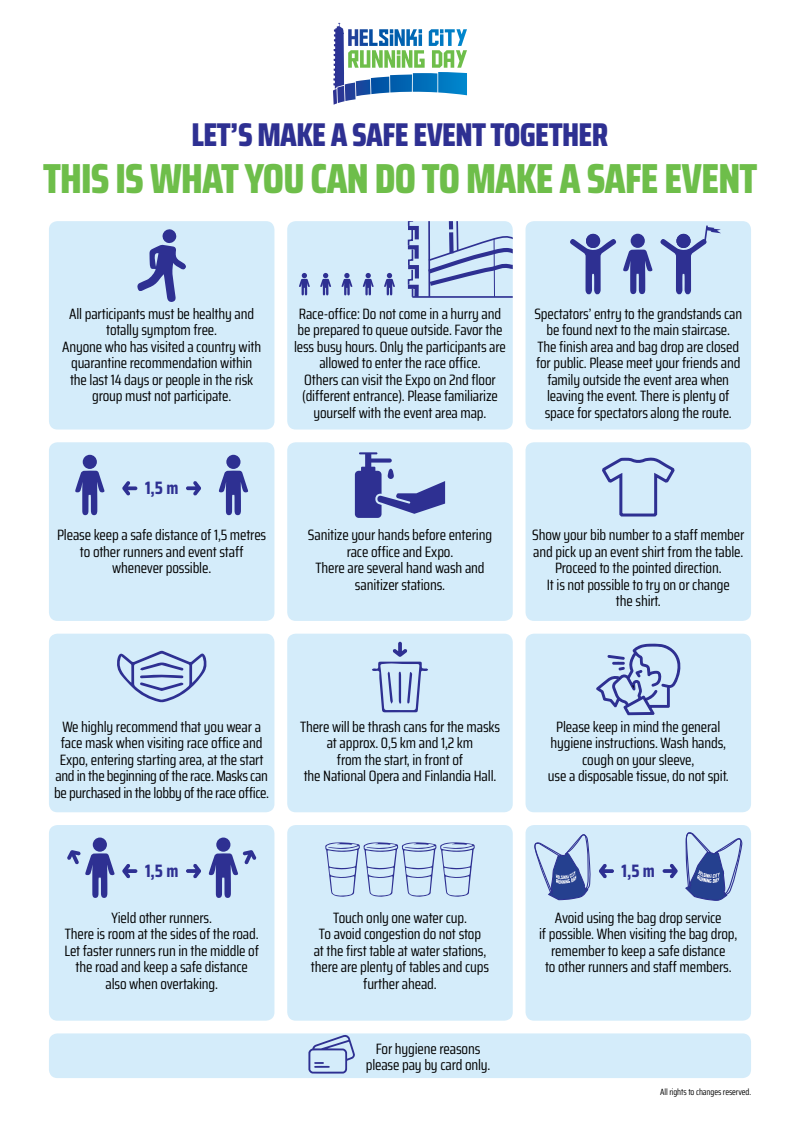
<style>
.page{position:relative;width:800px;height:1127px;background:#fff}
.page>*{position:absolute;margin:0;border:0;box-sizing:border-box;transform-origin:0 0}
.t1{font:800 42px "Saira Condensed";letter-spacing:-.02em;color:#6ebe4a}
.t2{font:800 33px "Saira Condensed";letter-spacing:-.02em;color:#2e3092}
.t3{font:700 18px "Saira Condensed";color:#2e3092}
.t4{font:15px/16.5px "Saira Condensed";letter-spacing:-.01em;color:#000;text-align:center}
.t5{font:9px "Saira Condensed";letter-spacing:-.01em;color:#000}
</style>
<div class="page">
<svg style="left:333px;top:23px;width:134px;height:82px"></svg>
<div style="left:49px;top:221px;width:225px;height:208px;background:#d4ecfa;border-radius:9px"></div>
<div style="left:287px;top:221px;width:225px;height:208px;background:#d4ecfa;border-radius:9px"></div>
<svg style="left:407px;top:221px;width:105px;height:76px"></svg>
<hr style="left:412px;top:296px;width:100px;height:2px;background:#2e3092">
<div style="left:287px;top:442px;width:225px;height:179px;background:#d4ecfa;border-radius:9px"></div>
<div style="left:525px;top:442px;width:225px;height:179px;background:#d4ecfa;border-radius:9px"></div>
<div style="left:287px;top:634px;width:225px;height:178px;background:#d4ecfa;border-radius:9px"></div>
<div style="left:525px;top:634px;width:225px;height:178px;background:#d4ecfa;border-radius:9px"></div>
<div style="left:49px;top:825px;width:225px;height:195px;background:#d4ecfa;border-radius:9px"></div>
<div style="left:287px;top:825px;width:225px;height:195px;background:#d4ecfa;border-radius:9px"></div>
<div style="left:525px;top:825px;width:225px;height:195px;background:#d4ecfa;border-radius:9px"></div>
<svg style="left:355px;top:452px;width:90px;height:66px"></svg>
<svg style="left:186px;top:864px;width:15px;height:14px"></svg>
<svg style="left:122px;top:864px;width:15px;height:14px"></svg>
<svg style="left:137px;top:229px;width:49px;height:73px"></svg>
<svg style="left:602px;top:457px;width:73px;height:60px"></svg>
<svg style="left:662px;top:863px;width:15px;height:15px"></svg>
<svg style="left:599px;top:864px;width:15px;height:14px"></svg>
<div style="left:49px;top:442px;width:225px;height:179px;background:#d4ecfa;border-radius:9px"></div>
<svg style="left:186px;top:481px;width:15px;height:15px"></svg>
<svg style="left:122px;top:481px;width:15px;height:15px"></svg>
<svg style="left:75px;top:470px;width:30px;height:45px"></svg>
<div style="left:83px;top:455px;width:14px;height:14px;background:#2e3092;border-radius:50%"></div>
<svg style="left:218px;top:470px;width:30px;height:45px"></svg>
<div style="left:226px;top:455px;width:14px;height:14px;background:#2e3092;border-radius:50%"></div>
<svg style="left:384px;top:273px;width:11px;height:22px"></svg>
<svg style="left:362px;top:273px;width:12px;height:22px"></svg>
<svg style="left:341px;top:273px;width:11px;height:22px"></svg>
<svg style="left:320px;top:273px;width:11px;height:22px"></svg>
<svg style="left:299px;top:273px;width:11px;height:22px"></svg>
<svg style="left:67px;top:850px;width:48px;height:48px"></svg>
<div style="left:93px;top:837px;width:14px;height:15px;background:#2e3092;border-radius:50%"></div>
<svg style="left:208px;top:850px;width:48px;height:48px"></svg>
<div style="left:216px;top:837px;width:14px;height:15px;background:#2e3092;border-radius:50%"></div>
<svg style="left:372px;top:642px;width:56px;height:70px"></svg>
<div style="left:525px;top:221px;width:225px;height:208px;background:#d4ecfa;border-radius:9px"></div>
<svg style="left:623px;top:249px;width:30px;height:45px"></svg>
<div style="left:630px;top:234px;width:14px;height:14px;background:#2e3092;border-radius:50%"></div>
<svg style="left:570px;top:239px;width:46px;height:55px"></svg>
<div style="left:586px;top:234px;width:14px;height:14px;background:#2e3092;border-radius:50%"></div>
<svg style="left:325px;top:842px;width:149px;height:55px"></svg>
<svg style="left:596px;top:643px;width:85px;height:73px"></svg>
<div style="left:49px;top:1033px;width:701px;height:45px;background:#d4ecfa;border-radius:9px"></div>
<svg style="left:308px;top:1035px;width:47px;height:38px"></svg>
<div style="left:49px;top:634px;width:225px;height:178px;background:#d4ecfa;border-radius:9px"></div>
<svg style="left:117px;top:651px;width:89px;height:51px"></svg>
<svg style="left:660px;top:225px;width:61px;height:69px"></svg>
<svg style="left:685px;top:832px;width:57px;height:69px"></svg>
<svg style="left:534px;top:834px;width:56px;height:67px"></svg>
<h2 class="t2" style="left:192px;top:109px;width:418px">LET’S MAKE A SAFE EVENT TOGETHER</h2>
<h1 class="t1" style="left:43px;top:146px;width:715px">THIS IS WHAT YOU CAN DO TO MAKE A SAFE EVENT</h1>
<p class="t4" style="left:62px;top:305px;width:200px">All participants must be healthy and totally symptom free.<br>Anyone who has visited a country with quarantine recommendation within the last 14 days or people in the risk group must not participate.</p>
<p class="t4" style="left:294px;top:305px;width:213px">Race-office: Do not come in a hurry and be prepared to queue outside. Favor the less busy hours. Only the participants are allowed to enter the race office.<br>Others can visit the Expo on 2nd floor (different entrance). Please familiarize yourself with the event area map.</p>
<p class="t4" style="left:534px;top:305px;width:209px">Spectators’ entry to the grandstands can be found next to the main staircase.<br>The finish area and bag drop are closed for public. Please meet your friends and family outside the event area when leaving the event. There is plenty of space for spectators along the route.</p>
<p class="t3" style="left:145px;top:474px;width:35px">1,5 m</p>
<p class="t4" style="left:57px;top:526px;width:210px">Please keep a safe distance of 1,5 metres to other runners and event staff whenever possible.</p>
<p class="t4" style="left:308px;top:526px;width:185px">Sanitize your hands before entering race office and Expo.<br>There are several hand wash and sanitizer stations.</p>
<p class="t4" style="left:532px;top:526px;width:213px">Show your bib number to a staff member and pick up an event shirt from the table.<br>Proceed to the pointed direction.<br>It is not possible to try on or change<br>the shirt.</p>
<p class="t4" style="left:54px;top:718px;width:216px">We highly recommend that you wear a face mask when visiting race office and Expo, entering starting area, at the start and in the beginning of the race. Masks can be purchased in the lobby of the race office.</p>
<p class="t4" style="left:300px;top:718px;width:201px">There will be thrash cans for the masks at approx. 0,5 km and 1,2 km<br>from the start, in front of<br>the National Opera and Finlandia Hall.</p>
<p class="t4" style="left:547px;top:718px;width:182px">Please keep in mind the general hygiene instructions. Wash hands, cough on your sleeve,<br>use a disposable tissue, do not spit.</p>
<p class="t3" style="left:145px;top:857px;width:35px">1,5 m</p>
<p class="t3" style="left:621px;top:857px;width:35px">1,5 m</p>
<p class="t4" style="left:65px;top:909px;width:196px">Yield other runners.<br>There is room at the sides of the road.<br>Let faster runners run in the middle of the road and keep a safe distance also when overtaking.</p>
<p class="t4" style="left:311px;top:909px;width:180px">Touch only one water cup.<br>To avoid congestion do not stop<br>at the first table at water stations, there are plenty of tables and cups further ahead.</p>
<p class="t4" style="left:539px;top:909px;width:200px">Avoid using the bag drop service<br>if possible. When visiting the bag drop, remember to keep a safe distance<br>to other runners and staff members.</p>
<p class="t4" style="left:365px;top:1040px;width:126px">For hygiene reasons please pay by card only.</p>
<p class="t5" style="left:660px;top:1085px;width:92px">All rights to changes reserved.</p>
</div>
